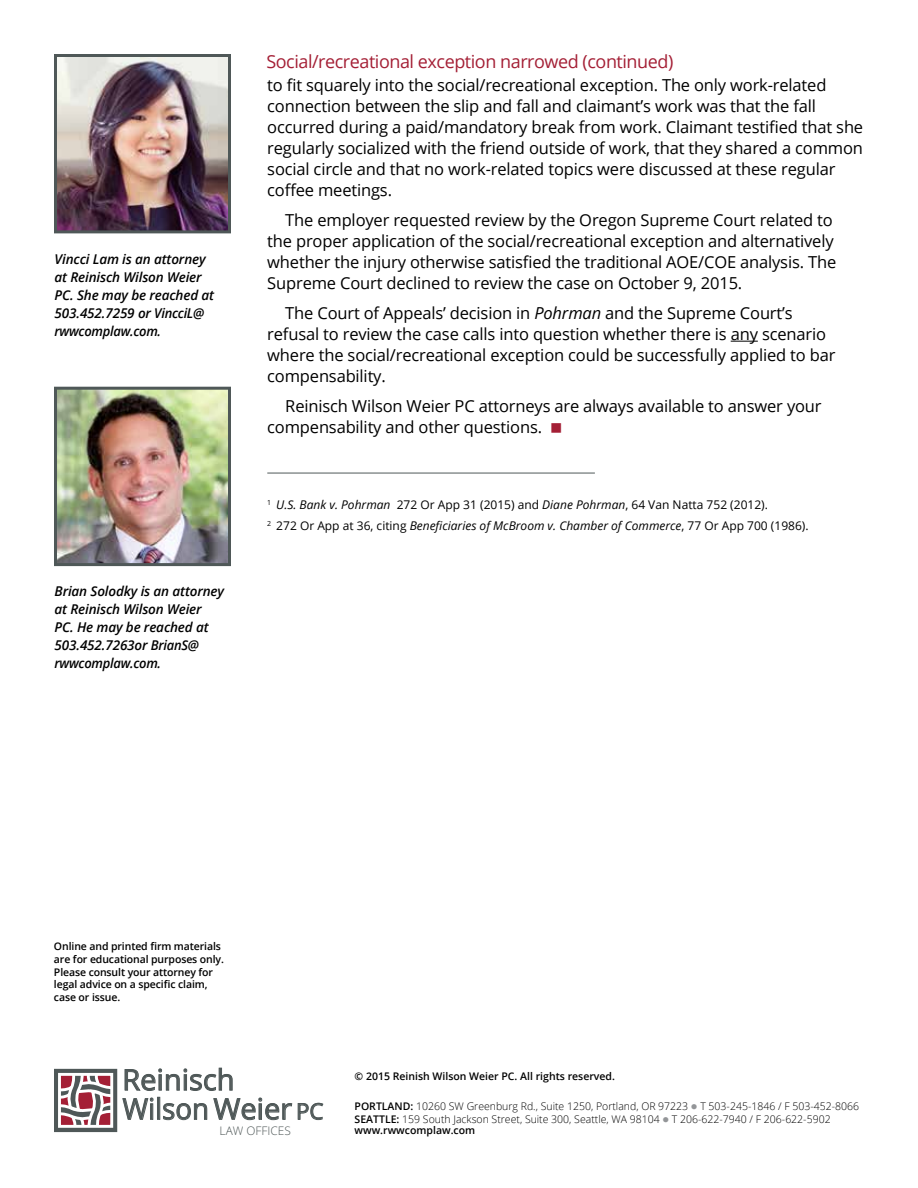
<style>
.page{position:relative;width:918px;height:1188px;background:#fff}
.page>*{position:absolute;margin:0;border:0;box-sizing:border-box;transform-origin:0 0}
.t1{font:29.1px/29.1px "Open Sans";color:#4f5858}
.t2{font:22.2px "Open Sans";color:#4f5858}
.t3{font:18px "Open Sans";letter-spacing:-.025em;color:#a41f35}
.t4{font:16.5px/21px "Open Sans";letter-spacing:-.01em;color:#000}
.t5{font:italic 600 13.5px/18px "Open Sans";letter-spacing:-.01em;color:#000}
.t6{font:12px/21px "Open Sans";color:#000}
.t7{font:300 11.85px "Open Sans";color:#4f5858}
.t8{font:600 10.5px/12.8px "Open Sans";letter-spacing:-.01em;color:#000}
.t9{font:300 10.5px/12.8px "Open Sans";color:#000}
.s1{font-style:italic}
.s2{color:#a41f35}
.s3{font-weight:600}
.s4{color:#939598}
</style>
<div class="page">
<svg style="left:54px;top:1067px;width:270px;height:66px"></svg>
<img style="left:58px;top:58px;width:169px;height:171px">
<div style="left:54px;top:54px;width:177px;height:179px;border:3px solid #4f5858"></div>
<img style="left:58px;top:391px;width:169px;height:171px">
<div style="left:54px;top:387px;width:177px;height:179px;border:3px solid #4f5858"></div>
<svg style="left:731px;top:341px;width:27px;height:1px"></svg>
<hr style="left:267px;top:473px;width:328px;height:1px;background:#4f5858">
<p class="t5" style="left:55px;top:249px;width:161px">Vincci Lam is an attorney at Reinisch Wilson Weier<br>PC. She may be reached at<br>503.452.7259 or VincciL@ rwwcomplaw.com.</p>
<p class="t5" style="left:55px;top:582px;width:171px">Brian Solodky is an attorney at Reinisch Wilson Weier<br>PC. He may be reached at<br>503.452.7263or BrianS@ rwwcomplaw.com.</p>
<p class="t3" style="left:266px;top:49px;width:408px">Social/recreational exception narrowed (continued)</p>
<p class="t4" style="left:267px;top:74px;width:597px">to fit squarely into the social/recreational exception. The only work-related connection between the slip and fall and claimant’s work was that the fall occurred during a paid/mandatory break from work. Claimant testified that she regularly socialized with the friend outside of work, that they shared a common social circle and that no work-related topics were discussed at these regular coffee meetings.</p>
<p class="t4" style="left:267px;top:209px;width:570px;text-indent:18px">The employer requested review by the Oregon Supreme Court related to the proper application of the social/recreational exception and alternatively whether the injury otherwise satisfied the traditional AOE/COE analysis. The Supreme Court declined to review the case on October 9, 2015.</p>
<p class="t4" style="left:267px;top:302px;width:570px;text-indent:18px">The Court of Appeals’ decision in <span class="s1">Pohrman</span> and the Supreme Court’s refusal to review the case calls into question whether there is any scenario where the social/recreational exception could be successfully applied to bar compensability.</p>
<p class="t4" style="left:267px;top:395px;width:556px;text-indent:18px">Reinisch Wilson Weier PC attorneys are always available to answer your compensability and other questions. <span class="s2">■</span></p>
<p class="t6" style="left:267px;top:494px;width:543px"><sup>1</sup> <span class="s1">U.S. Bank v. Pohrman</span> 272 Or App 31 (2015) and <span class="s1">Diane Pohrman</span>, 64 Van Natta 752 (2012).<br><sup>2</sup> 272 Or App at 36, citing <span class="s1">Beneficiaries of McBroom v. Chamber of Commerce</span>, 77 Or App 700 (1986).</p>
<p class="t8" style="left:54px;top:940px;width:172px">Online and printed firm materials are for educational purposes only.<br>Please consult your attorney for legal advice on a specific claim, case or issue.</p>
<h1 class="t1" style="left:122px;top:1064px;width:171px">Reinisch<br>Wilson Weier</h1>
<p class="t7" style="left:220px;top:1122px;width:73px">LAW OFFICES</p>
<h2 class="t2" style="left:296px;top:1096px;width:29px">PC</h2>
<p class="t8" style="left:355px;top:1070px;width:262px">© 2015 Reinish Wilson Weier PC. All rights reserved.</p>
<p class="t9" style="left:355px;top:1100px;width:506px"><span class="s3">PORTLAND:</span> 10260 SW Greenburg Rd., Suite 1250, Portland, OR 97223 <span class="s4">●</span> T 503-245-1846 / F 503-452-8066<br><span class="s3">SEATTLE:</span> 159 South Jackson Street, Suite 300, Seattle, WA 98104 <span class="s4">●</span> T 206-622-7940 / F 206-622-5902</p>
<p class="t8" style="left:355px;top:1124px;width:122px">www.rwwcomplaw.com</p>
</div>
